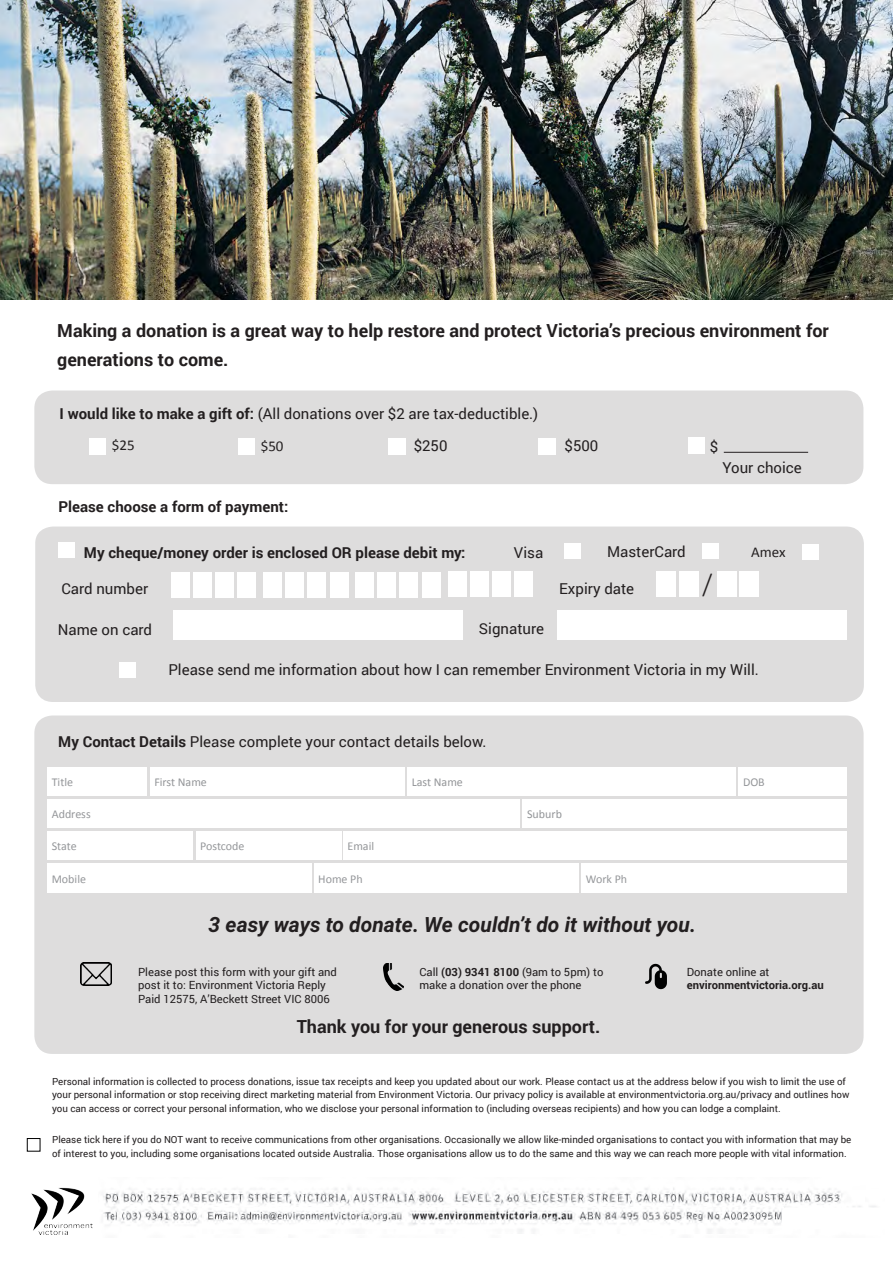
<style>
.page{position:relative;width:893px;height:1263px;background:#fff}
.page>*{position:absolute;margin:0;border:0;box-sizing:border-box;transform-origin:0 0}
.t1{font:300 27px "Calibri";color:#231f20}
.t2{font:italic 700 21px "Roboto";color:#231f20}
.t3{font:700 18px/28.5px "Roboto";color:#231f20}
.t4{font:15px "Roboto";color:#231f20}
.t5{font:700 15px "Roboto";color:#231f20}
.t6{font:15px "Calibri";color:#231f20}
.t7{font:12px "Calibri";color:#95979a}
.t8{font:12px "Calibri";color:#939598}
.t9{font:11.25px "Roboto";color:#231f20}
.t10{font:700 11.25px "Roboto";color:#231f20}
.t11{font:9.75px/13.5px "Roboto";color:#231f20}
.s1{font-weight:700}
</style>
<div class="page">
<div style="left:27px;top:1138px;width:13px;height:13px;border:1px solid #000"></div>
<img style="left:32px;top:1188px;width:61px;height:47px">
<img style="left:103px;top:1187px;width:773px;height:47px">
<div style="left:34px;top:390px;width:829px;height:94px;background:#dedddd;border-radius:18px"></div>
<hr style="left:724px;top:452px;width:84px;height:1px;background:#231f20">
<div style="left:238px;top:438px;width:17px;height:17px;background:#fff"></div>
<div style="left:538px;top:438px;width:18px;height:17px;background:#fff"></div>
<div style="left:388px;top:438px;width:18px;height:17px;background:#fff"></div>
<div style="left:688px;top:437px;width:17px;height:17px;background:#fff"></div>
<div style="left:89px;top:438px;width:17px;height:17px;background:#fff"></div>
<div style="left:35px;top:526px;width:829px;height:176px;background:#dedddd;border-radius:17px"></div>
<div style="left:58px;top:542px;width:17px;height:16px;background:#fff"></div>
<div style="left:702px;top:543px;width:16px;height:16px;background:#fff"></div>
<div style="left:564px;top:543px;width:16px;height:16px;background:#fff"></div>
<div style="left:802px;top:544px;width:17px;height:16px;background:#fff"></div>
<div style="left:740px;top:571px;width:19px;height:26px;background:#fff"></div>
<div style="left:717px;top:571px;width:20px;height:26px;background:#fff"></div>
<div style="left:679px;top:571px;width:19px;height:26px;background:#fff"></div>
<div style="left:657px;top:571px;width:19px;height:26px;background:#fff"></div>
<div style="left:330px;top:572px;width:18px;height:25px;background:#fff"></div>
<div style="left:307px;top:572px;width:19px;height:25px;background:#fff"></div>
<div style="left:285px;top:572px;width:19px;height:25px;background:#fff"></div>
<div style="left:263px;top:572px;width:19px;height:25px;background:#fff"></div>
<div style="left:237px;top:572px;width:19px;height:25px;background:#fff"></div>
<div style="left:215px;top:572px;width:19px;height:25px;background:#fff"></div>
<div style="left:193px;top:572px;width:19px;height:25px;background:#fff"></div>
<div style="left:171px;top:572px;width:19px;height:25px;background:#fff"></div>
<div style="left:422px;top:572px;width:19px;height:25px;background:#fff"></div>
<div style="left:399px;top:572px;width:19px;height:25px;background:#fff"></div>
<div style="left:377px;top:572px;width:19px;height:25px;background:#fff"></div>
<div style="left:355px;top:572px;width:19px;height:25px;background:#fff"></div>
<div style="left:514px;top:571px;width:19px;height:26px;background:#fff"></div>
<div style="left:492px;top:571px;width:19px;height:26px;background:#fff"></div>
<div style="left:470px;top:571px;width:19px;height:26px;background:#fff"></div>
<div style="left:448px;top:571px;width:19px;height:26px;background:#fff"></div>
<div style="left:173px;top:610px;width:290px;height:30px;background:#fff"></div>
<div style="left:557px;top:610px;width:289px;height:30px;background:#fff"></div>
<div style="left:119px;top:662px;width:17px;height:15px;background:#fff"></div>
<div style="left:34px;top:715px;width:830px;height:339px;background:#dedddd;border-radius:18px"></div>
<div style="left:48px;top:767px;width:99px;height:29px;background:#fff"></div>
<div style="left:48px;top:831px;width:145px;height:29px;background:#fff"></div>
<div style="left:196px;top:831px;width:145px;height:29px;background:#fff"></div>
<div style="left:739px;top:767px;width:108px;height:29px;background:#fff"></div>
<div style="left:47px;top:863px;width:265px;height:30px;background:#fff"></div>
<div style="left:314px;top:863px;width:264px;height:30px;background:#fff"></div>
<div style="left:582px;top:863px;width:265px;height:30px;background:#fff"></div>
<div style="left:48px;top:800px;width:472px;height:28px;background:#fff"></div>
<div style="left:150px;top:767px;width:255px;height:29px;background:#fff"></div>
<div style="left:408px;top:767px;width:328px;height:29px;background:#fff"></div>
<div style="left:523px;top:800px;width:324px;height:28px;background:#fff"></div>
<div style="left:343px;top:831px;width:504px;height:29px;background:#fff"></div>
<img style="left:645px;top:963px;width:22px;height:27px">
<img style="left:80px;top:963px;width:32px;height:22px">
<img style="left:383px;top:963px;width:21px;height:27px">
<img style="left:202px;top:1207px;width:581px;height:26px">
<svg style="left:782px;top:1207px;width:94px;height:22px"></svg>
<img style="left:0;top:0;width:893px;height:299px">
<p class="t3" style="left:57px;top:316px;width:773px">Making a donation is a great way to help restore and protect Victoria’s precious environment for generations to come.</p>
<p class="t4" style="left:60px;top:403px;width:480px"><span class="s1">I would like to make a gift of:</span> (All donations over $2 are tax-deductible.)</p>
<p class="t6" style="left:112px;top:436px;width:24px">$25</p>
<p class="t6" style="left:261px;top:436px;width:24px">$50</p>
<p class="t4" style="left:414px;top:435px;width:35px">$250</p>
<p class="t4" style="left:565px;top:435px;width:35px">$500</p>
<p class="t5" style="left:58px;top:496px;width:231px">Please choose a form of payment:</p>
<p class="t4" style="left:710px;top:436px;width:10px">$</p>
<p class="t4" style="left:722px;top:457px;width:81px">Your choice</p>
<p class="t5" style="left:84px;top:542px;width:383px">My cheque/money order is enclosed OR please debit my:</p>
<p class="t4" style="left:514px;top:542px;width:31px">Visa</p>
<p class="t4" style="left:607px;top:542px;width:80px">MasterCard</p>
<p class="t6" style="left:751px;top:543px;width:36px">Amex</p>
<p class="t4" style="left:61px;top:578px;width:88px">Card number</p>
<p class="t4" style="left:559px;top:578px;width:77px">Expiry date</p>
<p class="t4" style="left:58px;top:619px;width:96px">Name on card</p>
<p class="t4" style="left:479px;top:618px;width:67px">Signature</p>
<p class="t1" style="left:703px;top:568px;width:11px">/</p>
<p class="t4" style="left:168px;top:659px;width:592px">Please send me information about how I can remember Environment Victoria in my Will.</p>
<p class="t4" style="left:58px;top:731px;width:430px"><span class="s1">My Contact Details</span> Please complete your contact details below.</p>
<p class="t7" style="left:52px;top:774px;width:23px">Title</p>
<p class="t8" style="left:154px;top:774px;width:54px">First Name</p>
<p class="t8" style="left:412px;top:774px;width:53px">Last Name</p>
<p class="t7" style="left:52px;top:807px;width:40px">Address</p>
<p class="t7" style="left:52px;top:838px;width:26px">State</p>
<p class="t7" style="left:200px;top:838px;width:46px">Postcode</p>
<p class="t8" style="left:347px;top:838px;width:28px">Email</p>
<p class="t8" style="left:527px;top:807px;width:36px">Suburb</p>
<p class="t7" style="left:52px;top:871px;width:36px">Mobile</p>
<p class="t7" style="left:318px;top:871px;width:46px">Home Ph</p>
<p class="t7" style="left:586px;top:871px;width:43px">Work Ph</p>
<p class="t7" style="left:743px;top:774px;width:23px">DOB</p>
<p class="t2" style="left:209px;top:909px;width:489px">3 easy ways to donate. We couldn’t do it without you.</p>
<p class="t9" style="left:138px;top:964px;width:200px">Please post this form with your gift and</p>
<p class="t9" style="left:138px;top:977px;width:189px">post it to: Environment Victoria Reply</p>
<p class="t9" style="left:138px;top:991px;width:193px">Paid 12575, A’Beckett Street VIC 8006</p>
<p class="t9" style="left:419px;top:964px;width:185px">Call <span class="s1">(03) 9341 8100</span> (9am to 5pm) to</p>
<p class="t9" style="left:419px;top:977px;width:164px">make a donation over the phone</p>
<p class="t9" style="left:687px;top:964px;width:84px">Donate online at</p>
<p class="t10" style="left:687px;top:977px;width:139px">environmentvictoria.org.au</p>
<p class="t3" style="left:297px;top:1012px;width:305px">Thank you for your generous support.</p>
<p class="t11" style="left:52px;top:1074px;width:799px">Personal information is collected to process donations, issue tax receipts and keep you updated about our work. Please contact us at the address below if you wish to limit the use of your personal information or stop receiving direct marketing material from Environment Victoria. Our privacy policy is available at environmentvictoria.org.au/privacy and outlines how you can access or correct your personal information, who we disclose your personal information to (including overseas recipients) and how you can lodge a complaint.</p>
<p class="t11" style="left:52px;top:1133px;width:801px">Please tick here if you do NOT want to receive communications from other organisations. Occasionally we allow like-minded organisations to contact you with information that may be of interest to you, including some organisations located outside Australia. Those organisations allow us to do the same and this way we can reach more people with vital information.</p>
</div>
